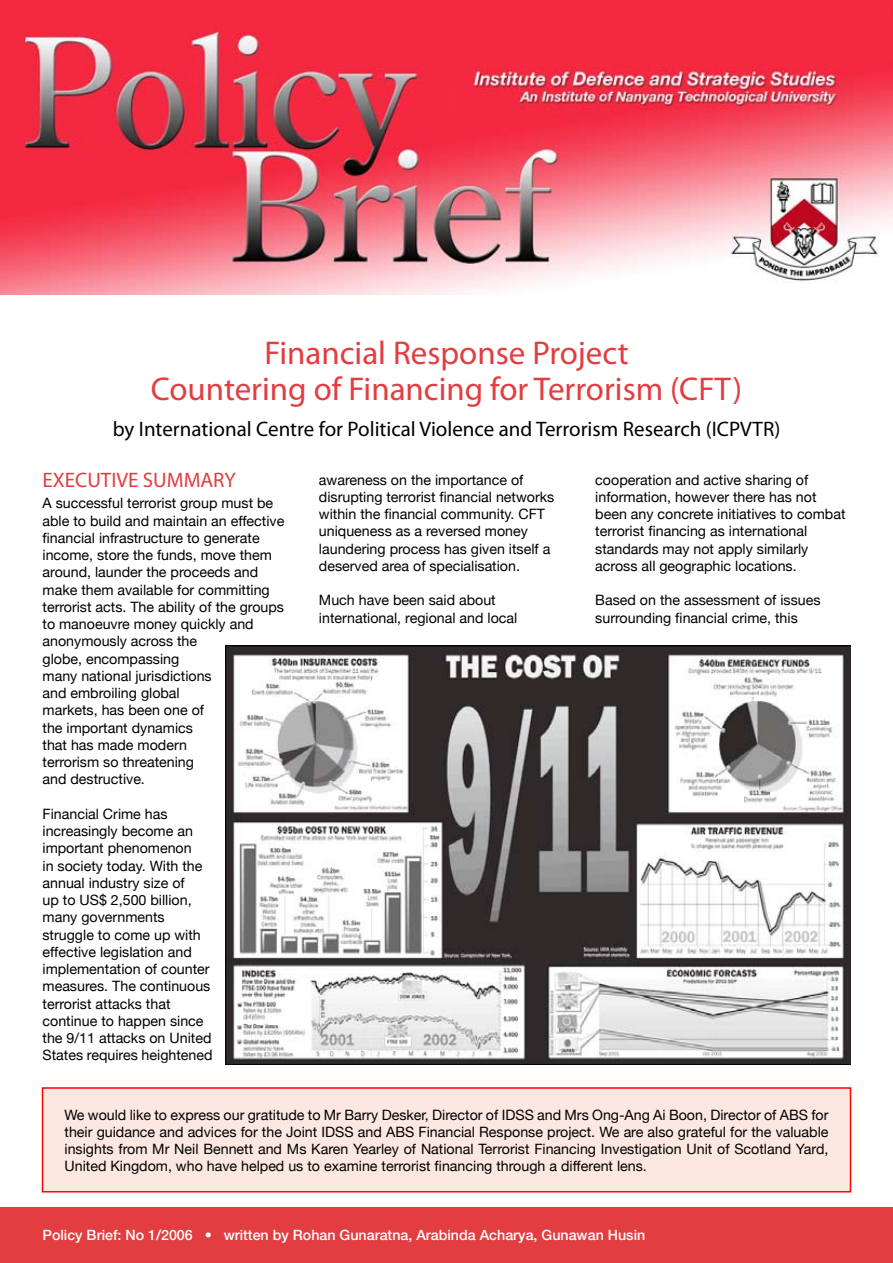
<style>
.page{position:relative;width:893px;height:1263px;background:#fff}
.page>*{position:absolute;margin:0;border:0;box-sizing:border-box;transform-origin:0 0}
.t1{font:33px/36px "Myriad Pro";color:#e23d40;text-align:center}
.t2{font:21px "Myriad Pro";color:#000}
.t3{font:21px "Myriad Pro";color:#e23d40}
.t4{font:15.9px "Arial";color:#000}
.t5{font:14.25px/17.2px "Helvetica Neue";color:#000}
.t6{font:500 14.25px "Helvetica Neue";color:#fff}
</style>
<div class="page">
<div style="left:0;top:1207px;width:893px;height:56px;background:#e23d40"></div>
<img style="left:0;top:0;width:893px;height:295px">
<div style="left:43px;top:1088px;width:807px;height:104px;background:#fce8e1"></div>
<div style="left:42px;top:1087px;width:809px;height:105px;border:2px solid #f00"></div>
<img style="left:226px;top:645px;width:624px;height:419px">
<svg style="left:843px;top:1214px;width:4px;height:11px"></svg>
<h1 class="t1" style="left:151px;top:334px;width:593px">Financial Response Project<br>Countering of Financing for Terrorism (CFT)</h1>
<h2 class="t2" style="left:113px;top:416px;width:669px">by International Centre for Political Violence and Terrorism Research (ICPVTR)</h2>
<p class="t5" style="left:595px;top:471px;width:252px">cooperation and active sharing of information, however there has not been any concrete initiatives to combat terrorist financing as international standards may not apply similarly across all geographic locations.</p>
<p class="t5" style="left:595px;top:591px;width:227px">Based on the assessment of issues surrounding financial crime, this</p>
<h2 class="t3" style="left:43px;top:467px;width:195px">EXECUTIVE SUMMARY</h2>
<p class="t5" style="left:43px;top:494px;width:243px">A successful terrorist group must be able to build and maintain an effective financial infrastructure to generate income, store the funds, move them around, launder the proceeds and make them available for committing terrorist acts. The ability of the groups to manoeuvre money quickly and anonymously across the<br>globe, encompassing<br>many national jurisdictions<br>and embroiling global<br>markets, has been one of<br>the important dynamics<br>that has made modern<br>terrorism so threatening<br>and destructive.</p>
<p class="t5" style="left:43px;top:805px;width:172px">Financial Crime has increasingly become an important phenomenon<br>in society today. With the annual industry size of<br>up to US$ 2,500 billion, many governments struggle to come up with effective legislation and implementation of counter measures. The continuous terrorist attacks that continue to happen since the 9/11 attacks on United<br>States requires heightened</p>
<p class="t5" style="left:319px;top:471px;width:237px">awareness on the importance of disrupting terrorist financial networks within the financial community. CFT uniqueness as a reversed money laundering process has given itself a deserved area of specialisation.</p>
<p class="t5" style="left:319px;top:591px;width:200px">Much have been said about international, regional and local</p>
<p class="t4" style="left:233px;top:607px;width:346px">Figure 1: Costs of 9/11 attacks on United States</p>
<p class="t5" style="left:65px;top:1106px;width:765px;text-align:justify">We would like to express our gratitude to Mr Barry Desker, Director of IDSS and Mrs Ong-Ang Ai Boon, Director of ABS for their guidance and advices for the Joint IDSS and ABS Financial Response project. We are also grateful for the valuable insights from Mr Neil Bennett and Ms Karen Yearley of National Terrorist Financing Investigation Unit of Scotland Yard, United Kingdom, who have helped us to examine terrorist financing through a different lens.</p>
<p class="t6" style="left:43px;top:1226px;width:604px">Policy Brief: No 1/2006 • written by Rohan Gunaratna, Arabinda Acharya, Gunawan Husin</p>
</div>
